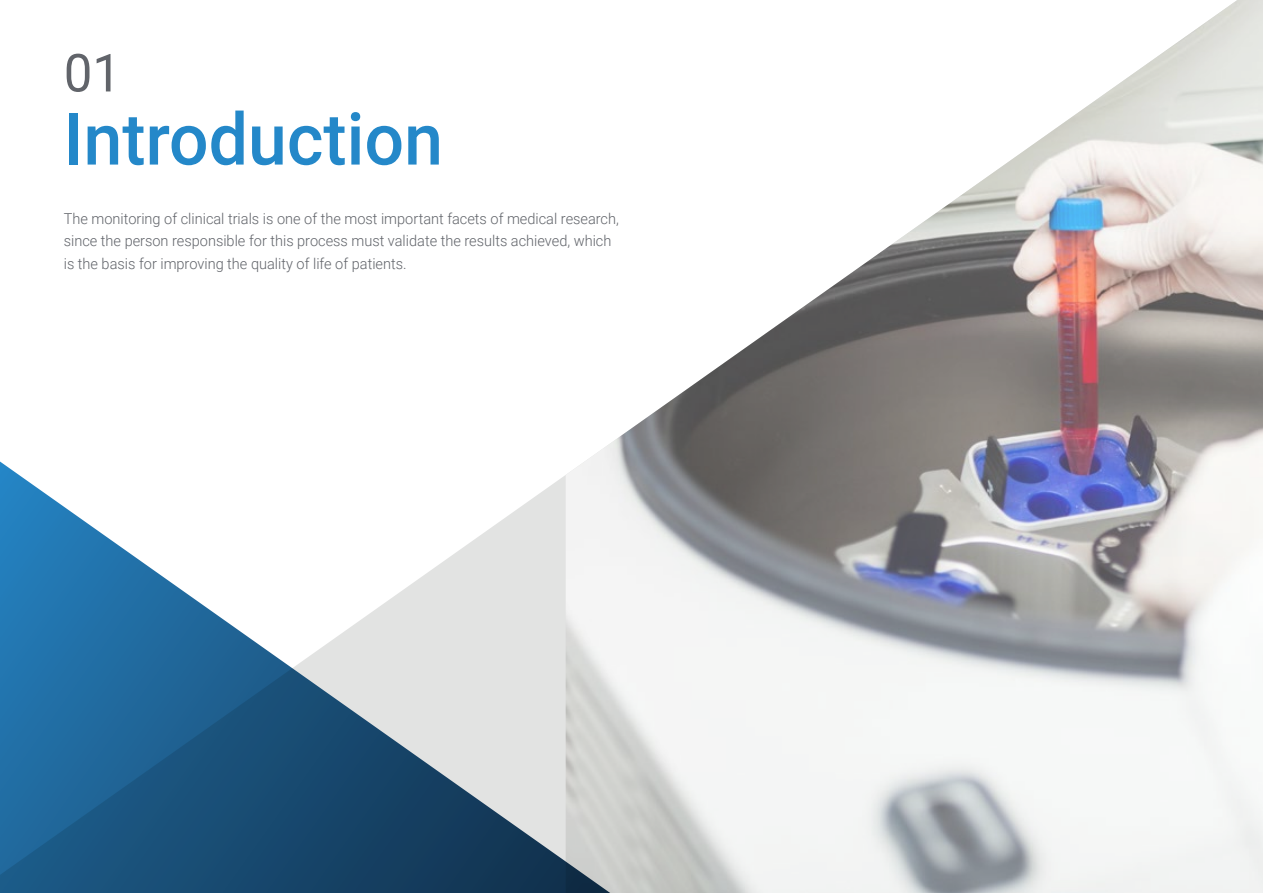
<style>
.page{position:relative;width:1263px;height:893px;background:#fff}
.page>*{position:absolute;margin:0;border:0;box-sizing:border-box;transform-origin:0 0}
.t1{font:500 72px "Roboto";color:#2488c9}
.t2{font:52.5px "Roboto";color:#61646a}
.t3{font:300 15px/22.5px "Roboto";color:#61646a}
</style>
<div class="page">
<img style="left:607px;top:0;width:656px;height:893px">
<svg style="left:0;top:446px;width:640px;height:447px"></svg>
<h2 class="t2" style="left:64px;top:36px;width:59px">01</h2>
<h1 class="t1" style="left:64px;top:89px;width:381px">Introduction</h1>
<p class="t3" style="left:64px;top:207px;width:557px">The monitoring of clinical trials is one of the most important facets of medical research, since the person responsible for this process must validate the results achieved, which is the basis for improving the quality of life of patients.</p>
</div>
